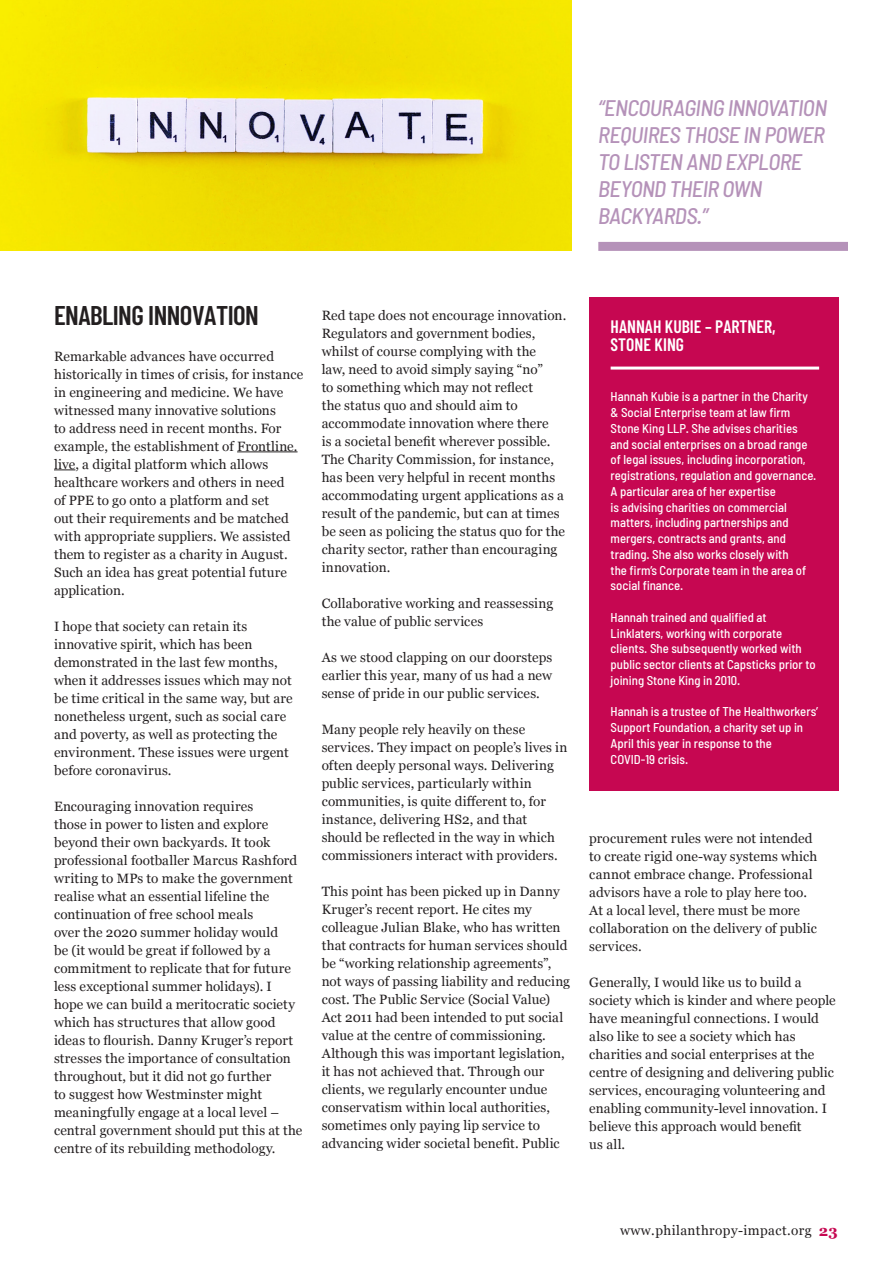
<style>
.page{position:relative;width:893px;height:1263px;background:#fff}
.page>*{position:absolute;margin:0;border:0;box-sizing:border-box;transform-origin:0 0}
.Paragraph_title{font:600 27px "Barlow Condensed";letter-spacing:-.02em;color:#231f20}
.Quote_large{font:italic 500 semi-condensed 22.5px/27px "Barlow";letter-spacing:-.02em;color:#b592b9}
.author_in_block{font:600 18px/18px "Barlow Condensed";color:#fff}
.Body_Text{font:13.5px/18px "Georgia";letter-spacing:.01em;color:#231f20}
.Body_Text-2{font:13.5px "Georgia";letter-spacing:.03em;color:#231f20}
.Paragraph___tab{font:500 semi-condensed 12.75px/15.8px "Barlow";color:#fff}
.s1{font-weight:700;font-size:15px;color:#c60751}
</style>
<div class="page">
<hr style="left:237px;top:451px;width:61px;height:1px;background:#231f20">
<svg style="left:54px;top:469px;width:21px;height:1px"></svg>
<div style="left:589px;top:298px;width:250px;height:493px;background:#c60751"></div>
<hr style="left:611px;top:367px;width:208px;height:3px;background:#fff">
<img style="left:0;top:0;width:571px;height:251px">
<div style="left:598px;top:242px;width:250px;height:9px;background:#b592b9"></div>
<p class="Quote_large" style="left:598px;top:94px;width:230px">“ENCOURAGING INNOVATION<br>REQUIRES THOSE IN POWER<br>TO LISTEN AND EXPLORE<br>BEYOND THEIR OWN<br>BACKYARDS.”</p>
<p class="Paragraph_title" style="left:54px;top:296px;width:206px">ENABLING INNOVATION</p>
<p class="Body_Text" style="left:54px;top:346px;width:251px">Remarkable advances have occurred historically in times of crisis, for instance in engineering and medicine. We have witnessed many innovative solutions<br>to address need in recent months. For example, the establishment of Frontline. live, a digital platform which allows healthcare workers and others in need<br>of PPE to go onto a platform and set<br>out their requirements and be matched with appropriate suppliers. We assisted them to register as a charity in August.<br>Such an idea has great potential future application.</p>
<p class="Body_Text" style="left:54px;top:616px;width:240px">I hope that society can retain its innovative spirit, which has been demonstrated in the last few months, when it addresses issues which may not be time critical in the same way, but are nonetheless urgent, such as social care and poverty, as well as protecting the environment. These issues were urgent before coronavirus.</p>
<p class="Body_Text" style="left:54px;top:796px;width:250px">Encouraging innovation requires<br>those in power to listen and explore beyond their own backyards. It took professional footballer Marcus Rashford writing to MPs to make the government realise what an essential lifeline the continuation of free school meals<br>over the 2020 summer holiday would<br>be (it would be great if followed by a commitment to replicate that for future less exceptional summer holidays). I hope we can build a meritocratic society which has structures that allow good ideas to flourish. Danny Kruger’s report stresses the importance of consultation throughout, but it did not go further<br>to suggest how Westminster might meaningfully engage at a local level – central government should put this at the centre of its rebuilding methodology.</p>
<p class="Body_Text" style="left:322px;top:305px;width:246px">Red tape does not encourage innovation.<br>Regulators and government bodies, whilst of course complying with the<br>law, need to avoid simply saying “no”<br>to something which may not reflect<br>the status quo and should aim to accommodate innovation where there<br>is a societal benefit wherever possible.<br>The Charity Commission, for instance, has been very helpful in recent months accommodating urgent applications as a result of the pandemic, but can at times be seen as policing the status quo for the charity sector, rather than encouraging innovation.</p>
<p class="Body_Text" style="left:322px;top:593px;width:233px">Collaborative working and reassessing the value of public services</p>
<p class="Body_Text" style="left:322px;top:647px;width:232px;text-align:justify">As we stood clapping on our doorsteps earlier this year, many of us had a new sense of pride in our public services.</p>
<p class="Body_Text" style="left:322px;top:719px;width:247px">Many people rely heavily on these services. They impact on people’s lives in often deeply personal ways. Delivering public services, particularly within communities, is quite different to, for instance, delivering HS2, and that should be reflected in the way in which commissioners interact with providers.</p>
<p class="Body_Text" style="left:322px;top:881px;width:250px">This point has been picked up in Danny Kruger’s recent report. He cites my colleague Julian Blake, who has written that contracts for human services should be “working relationship agreements”, not ways of passing liability and reducing cost. The Public Service (Social Value)<br>Act 2011 had been intended to put social value at the centre of commissioning.<br>Although this was important legislation, it has not achieved that. Through our clients, we regularly encounter undue conservatism within local authorities, sometimes only paying lip service to advancing wider societal benefit. Public</p>
<p class="author_in_block" style="left:611px;top:316px;width:167px">HANNAH KUBIE – PARTNER,<br>STONE KING</p>
<p class="Paragraph___tab" style="left:611px;top:389px;width:207px">Hannah Kubie is a partner in the Charity &amp; Social Enterprise team at law firm Stone King LLP. She advises charities and social enterprises on a broad range of legal issues, including incorporation, registrations, regulation and governance.<br>A particular area of her expertise<br>is advising charities on commercial matters, including partnerships and mergers, contracts and grants, and trading. She also works closely with<br>the firm’s Corporate team in the area of social finance.</p>
<p class="Paragraph___tab" style="left:611px;top:609px;width:207px">Hannah trained and qualified at Linklaters, working with corporate clients. She subsequently worked with public sector clients at Capsticks prior to joining Stone King in 2010.</p>
<p class="Paragraph___tab" style="left:611px;top:704px;width:209px">Hannah is a trustee of The Healthworkers’<br>Support Foundation, a charity set up in<br>April this year in response to the<br>COVID-19 crisis.</p>
<p class="Body_Text" style="left:589px;top:829px;width:229px">procurement rules were not intended to create rigid one-way systems which cannot embrace change. Professional advisors have a role to play here too.<br>At a local level, there must be more collaboration on the delivery of public services.</p>
<p class="Body_Text" style="left:589px;top:973px;width:248px">Generally, I would like us to build a society which is kinder and where people have meaningful connections. I would also like to see a society which has charities and social enterprises at the centre of designing and delivering public services, encouraging volunteering and enabling community-level innovation. I believe this approach would benefit<br>us all.</p>
<p class="Body_Text-2" style="left:620px;top:1221px;width:219px">www.philanthropy-impact.org <span class="s1">23</span></p>
</div>
